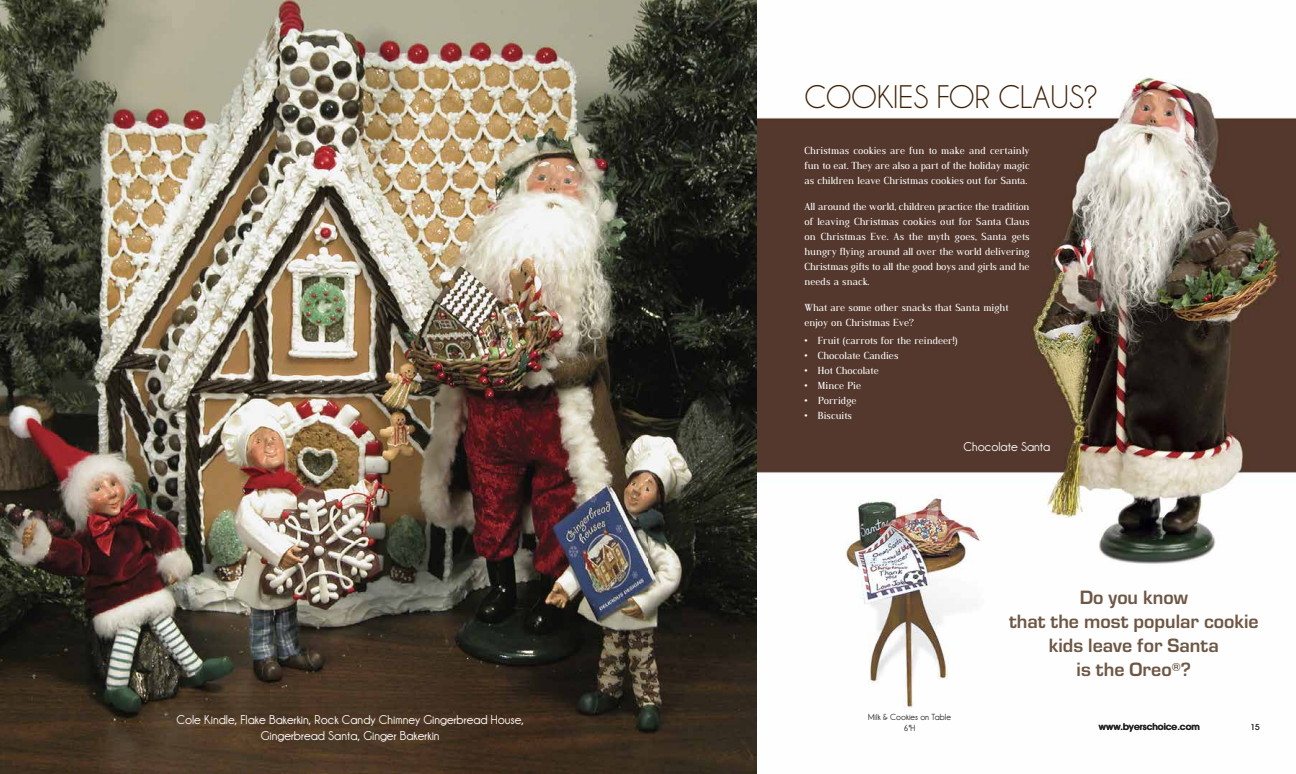
<style>
.page{position:relative;width:1296px;height:774px;background:#fff}
.page>*{position:absolute;margin:0;border:0;box-sizing:border-box;transform-origin:0 0}
.t1{font:33px "Champagne&Limousines";color:#3c1f05}
.t2{font:700 20px/24px "Eurostile T";color:#6d5744;text-align:center}
.t3{font:700 13px/15.6px "Champagne&Limousines";color:#fff;text-align:center}
.t4{font:10px/15px "Dustismo Roman";color:#fff;text-align:justify}
.t5{font:700 9px/10.8px "Champagne&Limousines";color:#272627;text-align:center}
.t6{font:600 9px "Avant Garde";color:#272627}
.t7{font:8px "Avant Garde";color:#272627}
</style>
<div class="page">
<img style="left:757px;top:76px;width:539px;height:632px">
<img style="left:648px;top:0;width:109px;height:774px">
<img style="left:0;top:0;width:648px;height:774px">
<h3 class="t3" style="left:176px;top:712px;width:349px">Cole Kindle, Flake Bakerkin, Rock Candy Chimney Gingerbread House,<br>Gingerbread Santa, Ginger Bakerkin</h3>
<h1 class="t1" style="left:805px;top:79px;width:294px">COOKIES FOR CLAUS?</h1>
<p class="t4" style="left:805px;top:143px;width:227px">Christmas cookies are fun to make and certainly fun to eat. They are also a part of the holiday magic as children leave Christmas cookies out for Santa.</p>
<p class="t4" style="left:805px;top:199px;width:227px">All around the world, children practice the tradition of leaving Christmas cookies out for Santa Claus on Christmas Eve. As the myth goes, Santa gets hungry flying around all over the world delivering Christmas gifts to all the good boys and girls and he needs a snack.</p>
<p class="t4" style="left:805px;top:299px;width:205px">What are some other snacks that Santa might enjoy on Christmas Eve?</p>
<p class="t4" style="left:805px;top:332px;width:155px">• Fruit (carrots for the reindeer!)</p>
<p class="t4" style="left:805px;top:347px;width:95px">• Chocolate Candies</p>
<p class="t4" style="left:805px;top:362px;width:76px">• Hot Chocolate</p>
<p class="t4" style="left:805px;top:377px;width:58px">• Mince Pie</p>
<p class="t4" style="left:805px;top:392px;width:53px">• Porridge</p>
<p class="t4" style="left:805px;top:407px;width:49px">• Biscuits</p>
<h3 class="t3" style="left:964px;top:438px;width:88px">Chocolate Santa</h3>
<p class="t5" style="left:868px;top:712px;width:84px">Milk &amp; Cookies on Table<br>6"H</p>
<h2 class="t2" style="left:1009px;top:586px;width:251px">Do you know<br>that the most popular cookie kids leave for Santa<br>is the Oreo<sup>®</sup>?</h2>
<p class="t6" style="left:1099px;top:721px;width:102px">www.byerschoice.com</p>
<p class="t7" style="left:1251px;top:722px;width:10px">15</p>
</div>
